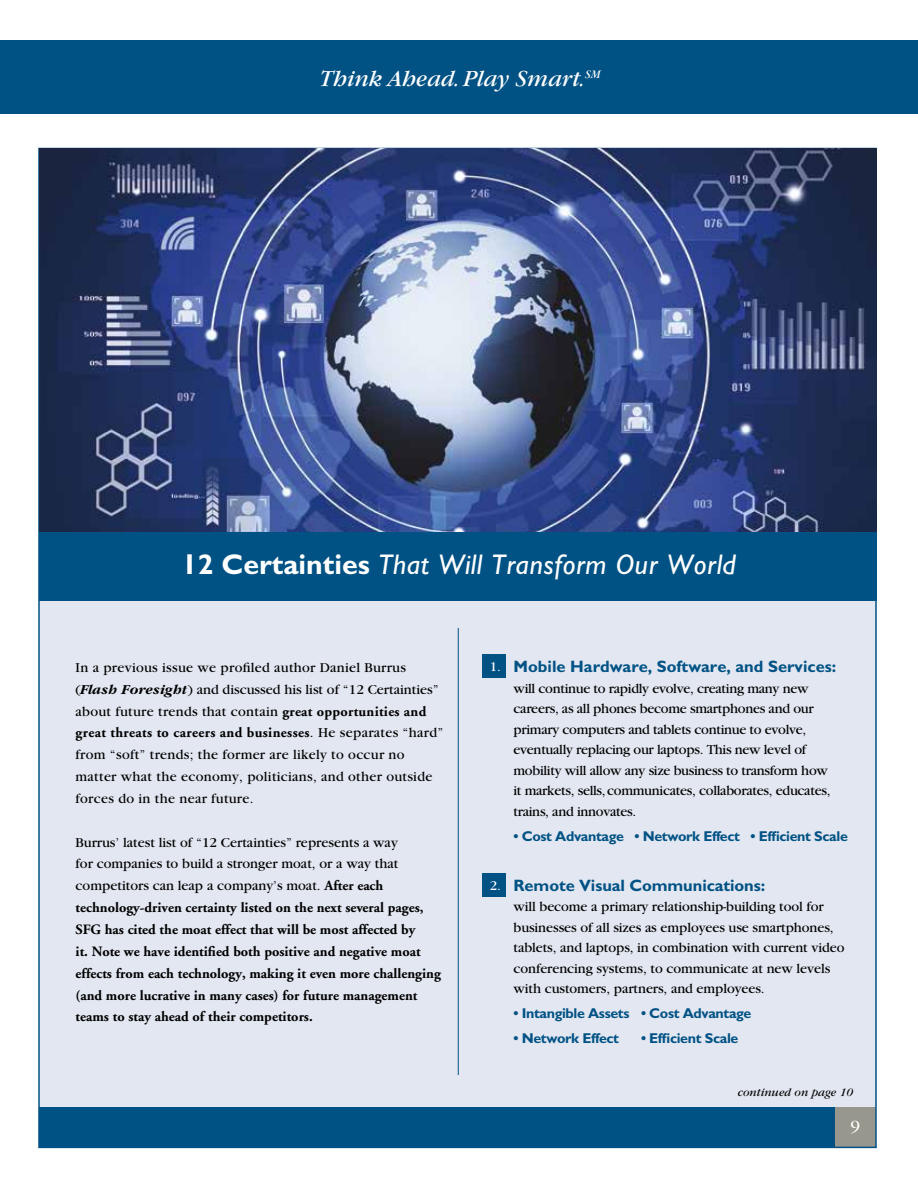
<style>
.page{position:relative;width:918px;height:1188px;background:#fff}
.page>*{position:absolute;margin:0;border:0;box-sizing:border-box;transform-origin:0 0}
.t1{font:italic 28.5px "Gentle Sans";letter-spacing:.02em;color:#fff}
.t2{font:italic 24px "Garamond";color:#fff}
.t3{font:18px "Garamond";color:#fff}
.t4{font:700 16.5px "Gentle Sans";color:#005285}
.t5{font:14.25px/20.5px "Garamond";letter-spacing:-.005em;color:#000}
.t6{font:700 14.25px/21.9px "Adobe Garamond";color:#000}
.t7{font:14.25px/21.9px "Garamond";letter-spacing:.02em;color:#000}
.t8{font:700 14.25px "Gentle Sans";letter-spacing:-.025em;color:#005285}
.t9{font:700 14.25px "Adobe Garamond";letter-spacing:.025em;color:#000}
.t10{font:italic 12px "Garamond";color:#000}
.s1{font-weight:700;font-style:normal}
.s2{font-weight:700;font-style:italic}
.s3{font-family:"Adobe Garamond";font-weight:700}
.s4{font-family:"Garamond";font-weight:400}
.s5{font-family:"Garamond";font-weight:400;font-size:14.1px;color:#fff}
</style>
<div class="page">
<div style="left:39px;top:149px;width:837px;height:998px;background:#e3e7f1"></div>
<div style="left:39px;top:1107px;width:837px;height:40px;background:#005285"></div>
<div style="left:836px;top:1107px;width:40px;height:40px;background:#97978d"></div>
<img style="left:39px;top:149px;width:837px;height:383px">
<div style="left:39px;top:532px;width:837px;height:68px;background:#005285"></div>
<hr style="left:458px;top:628px;width:1px;height:447px;background:#005285">
<div style="left:0;top:40px;width:918px;height:74px;background:#005285"></div>
<div style="left:482px;top:655px;width:24px;height:23px;background:#005285"></div>
<div style="left:482px;top:873px;width:24px;height:24px;background:#005285"></div>
<h2 class="t2" style="left:320px;top:66px;width:282px">Think Ahead. Play Smart.<sup>SM</sup></h2>
<h1 class="t1" style="left:182px;top:548px;width:556px"><span class="s1">12 Certainties</span> That Will Transform Our World</h1>
<p class="t7" style="left:76px;top:657px;width:365px">In a previous issue we profiled author Daniel Burrus (<span class="s2">Flash Foresight</span>) and discussed his list of “12 Certainties” about future trends that contain <span class="s3">great opportunities and</span></p>
<p class="t9" style="left:76px;top:725px;width:369px">great threats to careers and businesses<span class="s4">. He separates “hard”</span></p>
<p class="t7" style="left:76px;top:744px;width:358px">from “soft” trends; the former are likely to occur no matter what the economy, politicians, and other outside forces do in the near future.</p>
<p class="t5" style="left:76px;top:831px;width:324px;line-height:21.9px;text-align:justify">Burrus’ latest list of “12 Certainties” represents a way for companies to build a stronger moat, or a way that competitors can leap a company’s moat. <span class="s3">After each</span></p>
<p class="t6" style="left:76px;top:897px;width:367px">technology-driven certainty listed on the next several pages, SFG has cited the moat effect that will be most affected by<br>it. Note we have identified both positive and negative moat effects from each technology, making it even more challenging (and more lucrative in many cases) for future management teams to stay ahead of their competitors.</p>
<p class="t4" style="left:490px;top:657px;width:348px"><span class="s5">1.</span> Mobile Hardware, Software, and Services:</p>
<p class="t5" style="left:514px;top:678px;width:318px">will continue to rapidly evolve, creating many new careers, as all phones become smartphones and our primary computers and tablets continue to evolve, eventually replacing our laptops. This new level of mobility will allow any size business to transform how it markets, sells, communicates, collaborates, educates, trains, and innovates.</p>
<p class="t8" style="left:514px;top:828px;width:336px">• Cost Advantage • Network Effect • Efficient Scale</p>
<p class="t4" style="left:490px;top:876px;width:277px"><span class="s5">2.</span> Remote Visual Communications:</p>
<p class="t5" style="left:514px;top:897px;width:332px">will become a primary relationship-building tool for businesses of all sizes as employees use smartphones, tablets, and laptops, in combination with current video conferencing systems, to communicate at new levels with customers, partners, and employees.</p>
<p class="t8" style="left:514px;top:1005px;width:239px">• Intangible Assets • Cost Advantage</p>
<p class="t8" style="left:514px;top:1030px;width:107px">• Network Effect</p>
<p class="t8" style="left:641px;top:1030px;width:99px">• Efficient Scale</p>
<p class="t10" style="left:738px;top:1086px;width:117px">continued on page 10</p>
<p class="t3" style="left:851px;top:1117px;width:11px">9</p>
</div>
